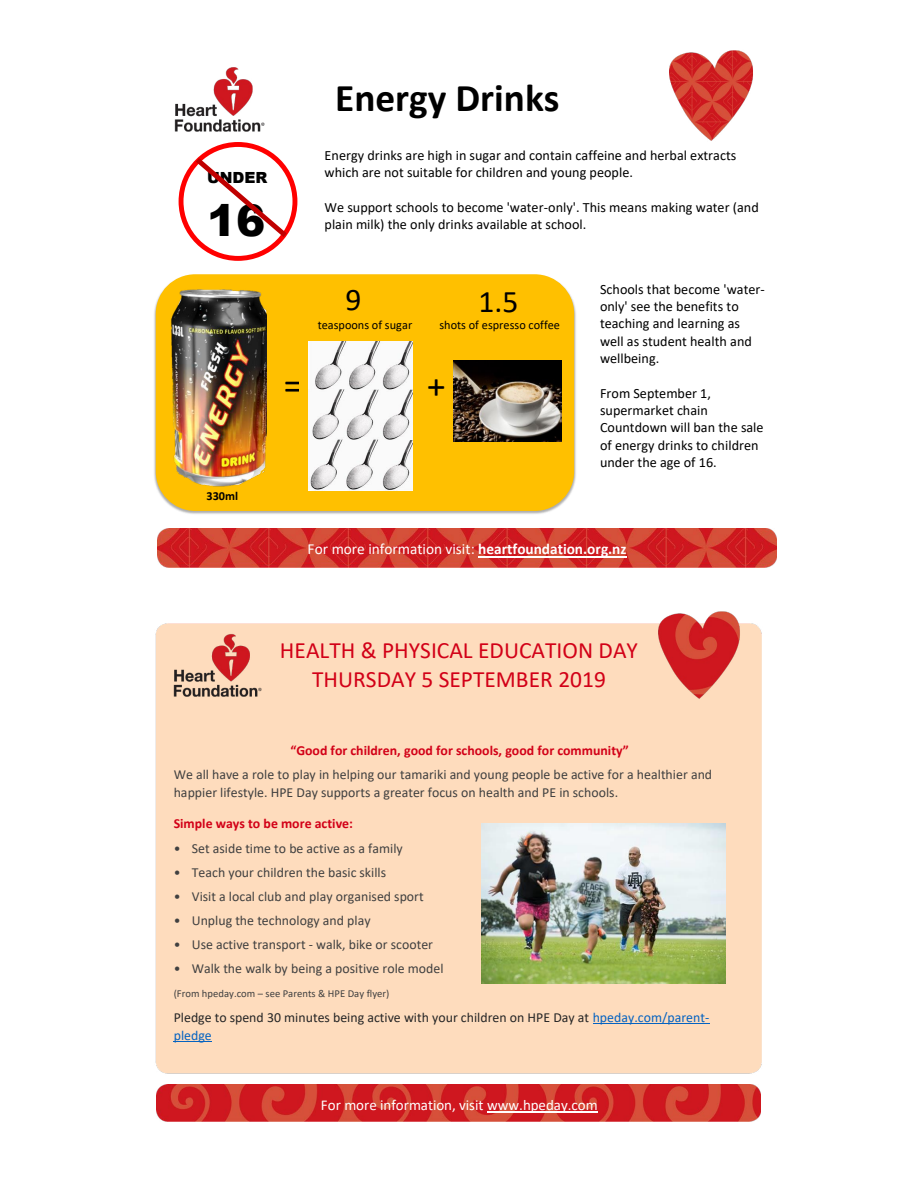
<style>
.page{position:relative;width:918px;height:1188px;background:#fff}
.page>*{position:absolute;margin:0;border:0;box-sizing:border-box;transform-origin:0 0}
.t1{font:900 43.65px "Arial";color:#000}
.t2{font:700 39.3px "Calibri";color:#000}
.t3{font:36.9px "Calibri";color:#000}
.t4{font:31.5px "Calibri";color:#000}
.t5{font:23.4px/28.7px "Calibri";color:#d20017;text-align:center}
.t6{font:15.3px "Calibri";color:#fff}
.t7{font:900 15.3px "Arial";letter-spacing:-.005em;color:#000}
.t8{font:15px "Calibri";color:#fff}
.t9{font:14.1px/17.4px "Calibri";color:#000}
.t10{font:13.8px/18.1px "Calibri";color:#404040}
.t11{font:13.8px/18.1px "Calibri";color:#262626}
.t12{font:700 13.8px "Calibri";color:#d20017}
.t13{font:12.3px "Calibri";color:#000}
.t14{font:700 12.3px "Calibri";color:#000}
.t15{font:10.65px "Calibri";color:#404040}
.s1{font-weight:700}
.s2{color:#0563c1}
</style>
<div class="page">
<img style="left:157px;top:529px;width:619px;height:38px">
<img style="left:174px;top:67px;width:91px;height:65px">
<img style="left:669px;top:50px;width:84px;height:91px">
<hr style="left:478px;top:556px;width:149px;height:1px;background:#fff">
<img style="left:154px;top:274px;width:422px;height:240px">
<div style="left:156px;top:274px;width:418px;height:237px;background:#ffc000;border-radius:39px"></div>
<img style="left:454px;top:360px;width:108px;height:81px">
<img style="left:308px;top:342px;width:104px;height:148px">
<img style="left:166px;top:274px;width:100px;height:233px">
<svg style="left:181px;top:144px;width:114px;height:114px"></svg>
<div style="left:179px;top:142px;width:118px;height:119px;border:5px solid #f00;border-radius:50%"></div>
<svg style="left:190px;top:153px;width:102px;height:89px"></svg>
<div style="left:155px;top:623px;width:607px;height:462px;background:#fedcbd"></div>
<img style="left:172px;top:632px;width:91px;height:67px">
<img style="left:656px;top:611px;width:87px;height:91px">
<img style="left:157px;top:1085px;width:604px;height:37px">
<hr style="left:593px;top:1023px;width:116px;height:1px;background:#0563c1">
<hr style="left:174px;top:1041px;width:38px;height:1px;background:#0563c1">
<hr style="left:487px;top:1111px;width:111px;height:1px;background:#fff">
<img style="left:482px;top:823px;width:244px;height:160px">
<p class="t7" style="left:207px;top:167px;width:62px">UNDER</p>
<h1 class="t1" style="left:207px;top:189px;width:60px">16</h1>
<h2 class="t2" style="left:335px;top:70px;width:226px">Energy Drinks</h2>
<p class="t9" style="left:325px;top:146px;width:413px">Energy drinks are high in sugar and contain caffeine and herbal extracts which are not suitable for children and young people.</p>
<p class="t9" style="left:325px;top:198px;width:436px">We support schools to become 'water-only'. This means making water (and plain milk) the only drinks available at school.</p>
<p class="t14" style="left:206px;top:488px;width:33px">330ml</p>
<h3 class="t4" style="left:345px;top:278px;width:17px">9</h3>
<h3 class="t4" style="left:478px;top:280px;width:41px">1.5</h3>
<p class="t13" style="left:318px;top:316px;width:96px">teaspoons of sugar</p>
<p class="t13" style="left:439px;top:316px;width:122px">shots of espresso coffee</p>
<h3 class="t3" style="left:284px;top:359px;width:20px">=</h3>
<h3 class="t3" style="left:427px;top:360px;width:20px">+</h3>
<p class="t9" style="left:600px;top:280px;width:166px">Schools that become 'water&shy;only' see the benefits to teaching and learning as well as student health and wellbeing.</p>
<p class="t9" style="left:600px;top:384px;width:165px">From September 1, supermarket chain<br>Countdown will ban the sale of energy drinks to children under the age of 16.</p>
<p class="t6" style="left:308px;top:539px;width:320px">For more information visit: <span class="s1">heartfoundation.org.nz</span></p>
<h3 class="t5" style="left:280px;top:636px;width:359px">HEALTH &amp; PHYSICAL EDUCATION DAY<br>THURSDAY 5 SEPTEMBER 2019</h3>
<p class="t12" style="left:290px;top:741px;width:340px">“Good for children, good for schools, good for community”</p>
<p class="t10" style="left:174px;top:765px;width:540px">We all have a role to play in helping our tamariki and young people be active for a healthier and happier lifestyle. HPE Day supports a greater focus on health and PE in schools.</p>
<p class="t12" style="left:174px;top:814px;width:181px">Simple ways to be more active:</p>
<p class="t10" style="left:174px;top:839px;width:231px">• Set aside time to be active as a family</p>
<p class="t10" style="left:174px;top:863px;width:214px">• Teach your children the basic skills</p>
<p class="t10" style="left:174px;top:887px;width:252px">• Visit a local club and play organised sport</p>
<p class="t10" style="left:174px;top:911px;width:198px">• Unplug the technology and play</p>
<p class="t10" style="left:174px;top:935px;width:261px">• Use active transport - walk, bike or scooter</p>
<p class="t10" style="left:174px;top:959px;width:271px">• Walk the walk by being a positive role model</p>
<p class="t15" style="left:174px;top:987px;width:217px">(From hpeday.com – see Parents &amp; HPE Day flyer)</p>
<p class="t11" style="left:174px;top:1008px;width:537px">Pledge to spend 30 minutes being active with your children on HPE Day at <span class="s2">hpeday.com/parent&shy;pledge</span></p>
<p class="t8" style="left:321px;top:1094px;width:278px">For more information, visit www.hpeday.com</p>
</div>
